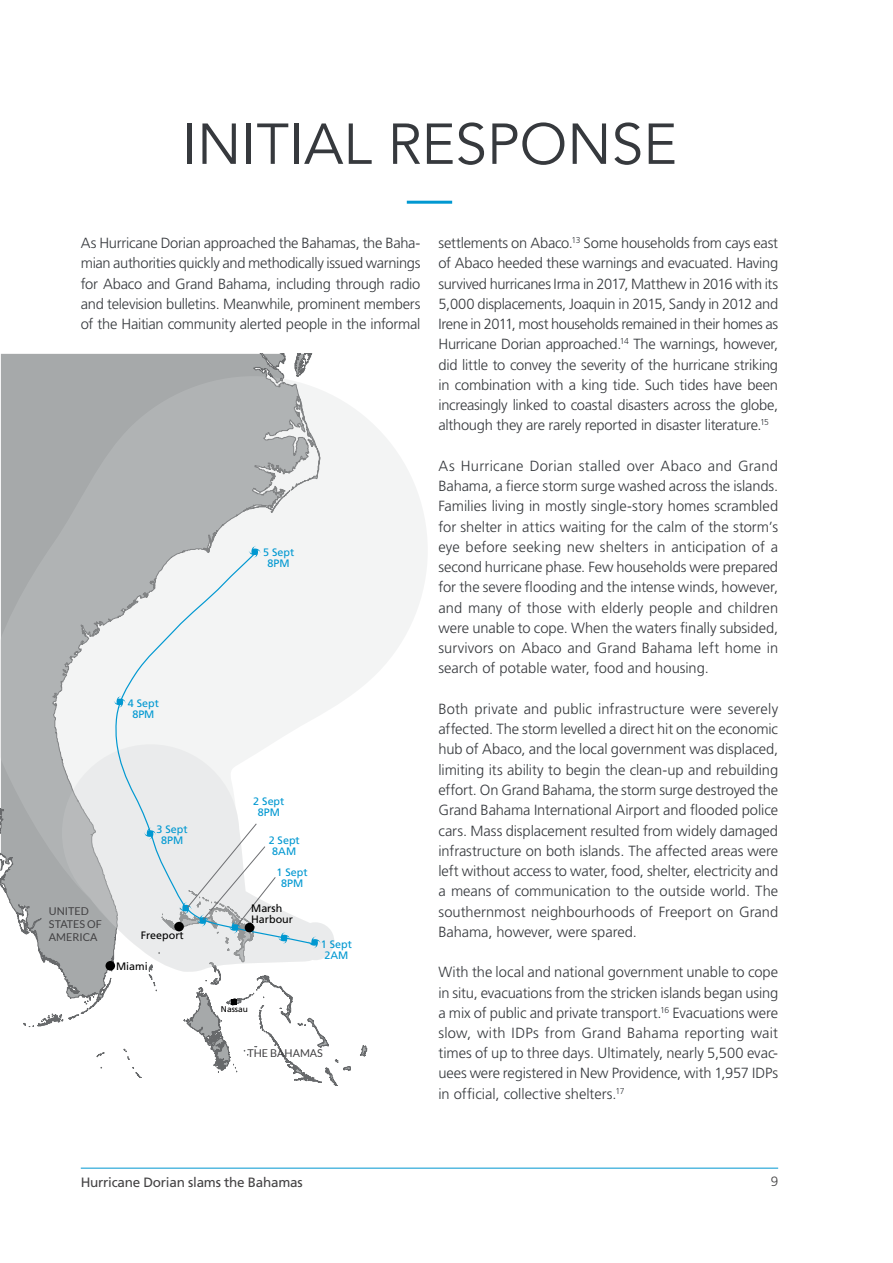
<style>
.page{position:relative;width:893px;height:1263px;background:#fff}
.page>*{position:absolute;margin:0;border:0;box-sizing:border-box;transform-origin:0 0}
.t1{font:57px "Avenir";color:#36393d}
.t2{font:300 14.7px/20.2px "Frutiger LT Std";letter-spacing:-.005em;color:#36393d;text-align:justify}
.t3{font:13.5px "Frutiger LT Std";letter-spacing:-.02em;color:#444344}
.t4{font:300 13.5px "Frutiger LT Std";color:#444344}
.t5{font:10.8px/10.8px "Frutiger LT Std";color:#0098d1;text-align:center}
.t6{font:10.8px/12.9px "Lato";color:#414042}
.t7{font:10.8px/10.8px "Frutiger LT Std";color:#000}
.t8{font:8.4px "Frutiger LT Std";color:#000}
</style>
<div class="page">
<hr style="left:81px;top:1168px;width:697px;height:1px;background:#0098d1">
<svg style="left:97px;top:1052px;width:8px;height:5px"></svg>
<svg style="left:360px;top:1045px;width:7px;height:11px"></svg>
<div style="left:1px;top:354px;width:236px;height:22px;background:#a6a9aa"></div>
<svg style="left:237px;top:353px;width:76px;height:23px"></svg>
<svg style="left:0;top:742px;width:112px;height:285px"></svg>
<svg style="left:1px;top:376px;width:426px;height:596px"></svg>
<svg style="left:62px;top:744px;width:272px;height:228px"></svg>
<svg style="left:114px;top:553px;width:201px;height:392px"></svg>
<svg style="left:114px;top:696px;width:12px;height:12px"></svg>
<svg style="left:249px;top:546px;width:12px;height:12px"></svg>
<div style="left:106px;top:961px;width:9px;height:9px;background:#000;border-radius:50%"></div>
<svg style="left:124px;top:823px;width:227px;height:263px"></svg>
<hr style="left:407px;top:201px;width:45px;height:3px;background:#0098d1">
<h1 class="t1" style="left:182px;top:110px;width:497px">INITIAL RESPONSE</h1>
<p class="t2" style="left:81px;top:233px;width:341px">As Hurricane Dorian approached the Bahamas, the Baha&shy;mian authorities quickly and methodically issued warnings for Abaco and Grand Bahama, including through radio and television bulletins. Meanwhile, prominent members of the Haitian community alerted people in the informal</p>
<p class="t5" style="left:263px;top:547px;width:33px">5 Sept<br>8PM</p>
<p class="t5" style="left:128px;top:698px;width:33px">4 Sept<br>8PM</p>
<p class="t5" style="left:157px;top:824px;width:33px">3 Sept<br>8PM</p>
<p class="t6" style="left:49px;top:905px;width:55px">UNITED<br>STATES OF<br>AMERICA</p>
<p class="t7" style="left:141px;top:930px;width:45px">Freeport</p>
<p class="t7" style="left:116px;top:960px;width:33px">Miami</p>
<p class="t5" style="left:253px;top:796px;width:33px">2 Sept<br>8PM</p>
<p class="t5" style="left:269px;top:835px;width:33px">2 Sept<br>8AM</p>
<p class="t5" style="left:277px;top:867px;width:33px">1 Sept<br>8PM</p>
<p class="t7" style="left:251px;top:903px;width:43px">Marsh<br>Harbour</p>
<p class="t8" style="left:221px;top:1004px;width:28px">Nassau</p>
<p class="t5" style="left:321px;top:939px;width:33px">1 Sept<br>2AM</p>
<p class="t6" style="left:247px;top:1047px;width:77px">THE BAHAMAS</p>
<p class="t2" style="left:438px;top:233px;width:341px">settlements on Abaco.<sup>13</sup> Some households from cays east of Abaco heeded these warnings and evacuated. Having survived hurricanes Irma in 2017, Matthew in 2016 with its 5,000 displacements, Joaquin in 2015, Sandy in 2012 and Irene in 2011, most households remained in their homes as Hurricane Dorian approached.<sup>14</sup> The warnings, however, did little to convey the severity of the hurricane striking in combination with a king tide. Such tides have been increasingly linked to coastal disasters across the globe, although they are rarely reported in disaster literature.<sup>15</sup></p>
<p class="t2" style="left:438px;top:456px;width:341px">As Hurricane Dorian stalled over Abaco and Grand Bahama, a fierce storm surge washed across the islands.<br>Families living in mostly single-story homes scrambled for shelter in attics waiting for the calm of the storm’s eye before seeking new shelters in anticipation of a second hurricane phase. Few households were prepared for the severe flooding and the intense winds, however, and many of those with elderly people and children were unable to cope. When the waters finally subsided, survivors on Abaco and Grand Bahama left home in search of potable water, food and housing.</p>
<p class="t2" style="left:438px;top:699px;width:341px">Both private and public infrastructure were severely affected. The storm levelled a direct hit on the economic hub of Abaco, and the local government was displaced, limiting its ability to begin the clean-up and rebuilding effort. On Grand Bahama, the storm surge destroyed the Grand Bahama International Airport and flooded police cars. Mass displacement resulted from widely damaged infrastructure on both islands. The affected areas were left without access to water, food, shelter, electricity and a means of communication to the outside world. The southernmost neighbourhoods of Freeport on Grand Bahama, however, were spared.</p>
<p class="t2" style="left:438px;top:962px;width:341px">With the local and national government unable to cope in situ, evacuations from the stricken islands began using a mix of public and private transport.<sup>16</sup> Evacuations were slow, with IDPs from Grand Bahama reporting wait times of up to three days. Ultimately, nearly 5,500 evac&shy;uees were registered in New Providence, with 1,957 IDPs in official, collective shelters.<sup>17</sup></p>
<p class="t3" style="left:81px;top:1174px;width:223px">Hurricane Dorian slams the Bahamas</p>
<p class="t4" style="left:771px;top:1174px;width:9px">9</p>
</div>
